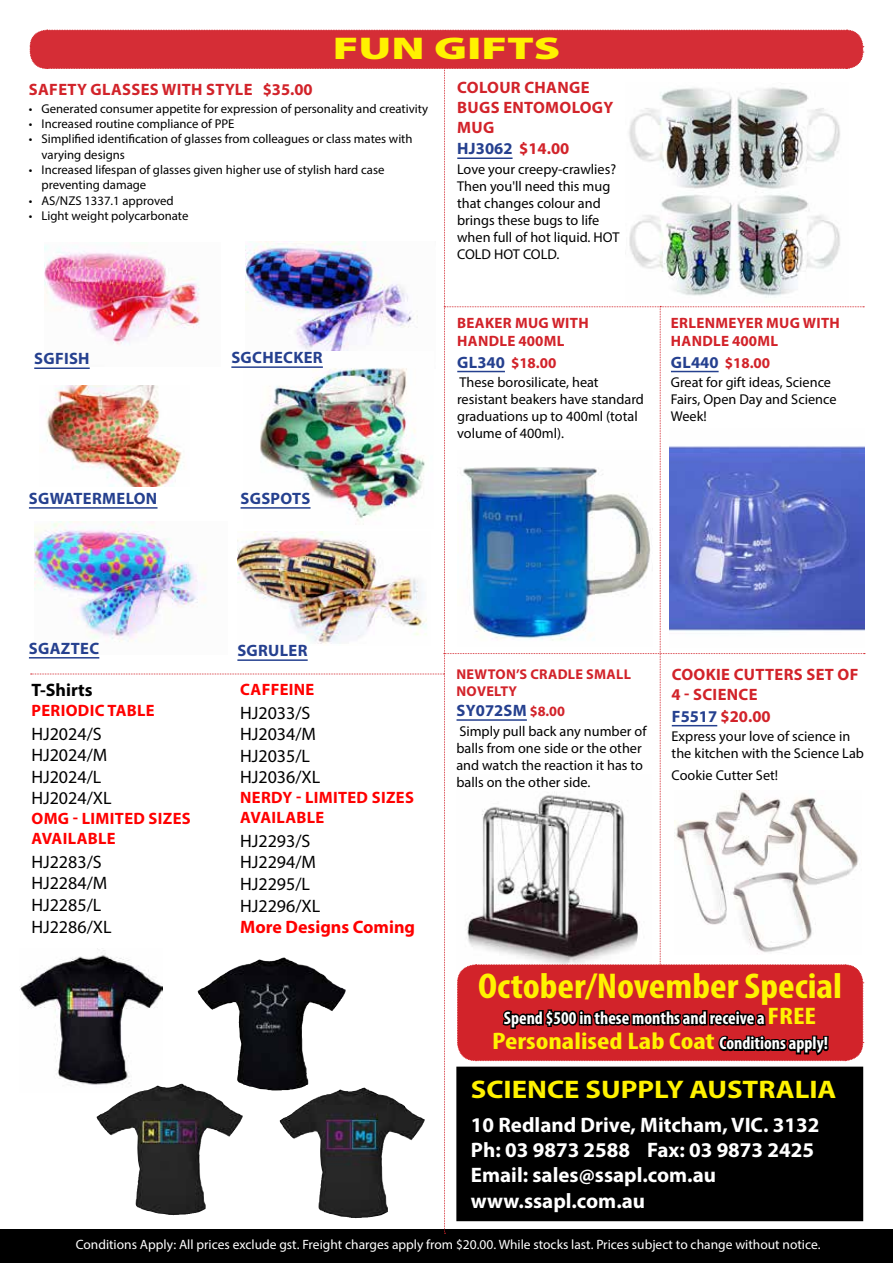
<style>
.page{position:relative;width:893px;height:1263px;background:#fff}
.page>*{position:absolute;margin:0;border:0;box-sizing:border-box;transform-origin:0 0}
.t1{font:700 condensed 36px "Myriad Pro";color:#fff200;scale:1.1 1}
.t2{font:900 31.5px "Myriad Pro";color:#fff200;scale:1.5 1}
.t3{font:700 25.5px "Myriad Pro";color:#fff200;scale:1.13 1}
.t4{font:700 condensed 24px "Myriad Pro";color:#fff200;scale:1.23 1}
.t5{font:700 21px/25.2px "Myriad Pro";color:#fff}
.t6{font:18px/21.6px "Myriad Pro";color:#000}
.t7{font:700 condensed 18px "Myriad Pro";color:#fff}
.t8{font:700 18px "Myriad Pro";color:#f00}
.t9{font:700 18px "Myriad Pro";color:#000}
.t10{font:700 16.5px/19.8px "Myriad Pro";letter-spacing:.02em;color:#d2232a}
.t11{font:700 16.5px "Myriad Pro";letter-spacing:.02em;color:#f00}
.t12{font:700 16.5px "Myriad Pro";letter-spacing:.02em;color:#25408f}
.t13{font:700 16.5px/21.9px "Myriad Pro";color:#d2232a}
.t14{font:700 16.5px "Myriad Pro";color:#25408f}
.t15{font:700 15px/21.9px "Myriad Pro";letter-spacing:.01em;color:#d2232a;text-align:right}
.t16{font:14.25px/17.1px "Myriad Pro";color:#000}
.t17{font:700 14.25px "Myriad Pro";letter-spacing:.02em;color:#d2232a}
.t18{font:13.5px "Myriad Pro";color:#fff}
.t19{font:12.75px/15.3px "Myriad Pro";color:#000}
.s1{color:#d2232a}
.s2{font-size:16.5px;color:#25408f}
.s3{font-size:14.25px;color:#d2232a}
.s4{color:#25408f}
.s5{font-size:24px;color:#fff200}
.s6{font-size:18px;color:#fff}
</style>
<div class="page">
<div style="left:0;top:1230px;width:893px;height:33px;background:#000"></div>
<img style="left:20px;top:982px;width:9px;height:20px">
<img style="left:29px;top:29px;width:836px;height:1205px">
<h2 class="t2" style="left:333px;top:28px;width:153px">FUN GIFTS</h2>
<p class="t10" style="left:29px;top:79px;width:20px">SAFETY</p>
<p class="t10" style="left:91px;top:79px;width:22px">GLASSES</p>
<p class="t10" style="left:162px;top:79px;width:55px">WITH STYLE</p>
<p class="t10" style="left:263px;top:79px;width:52px">$35.00</p>
<p class="t19" style="left:29px;top:101px;width:401px">• Generated consumer appetite for expression of personality and creativity</p>
<p class="t19" style="left:29px;top:116px;width:207px">• Increased routine compliance of PPE</p>
<p class="t19" style="left:41px;top:131px;width:373px;text-indent:-13px">• Simplified identification of glasses from colleagues or class mates with varying designs</p>
<p class="t19" style="left:41px;top:162px;width:344px;text-indent:-13px">• Increased lifespan of glasses given higher use of stylish hard case preventing damage</p>
<p class="t19" style="left:29px;top:192px;width:146px">• AS/NZS 1337.1 approved</p>
<p class="t19" style="left:29px;top:208px;width:161px">• Light weight polycarbonate</p>
<p class="t12" style="left:34px;top:348px;width:55px">SGFISH</p>
<p class="t12" style="left:231px;top:347px;width:93px">SGCHECKER</p>
<p class="t12" style="left:29px;top:488px;width:130px">SGWATERMELON</p>
<p class="t12" style="left:241px;top:488px;width:71px">SGSPOTS</p>
<p class="t10" style="left:457px;top:77px;width:156px">COLOUR CHANGE<br>BUGS ENTOMOLOGY<br>MU G</p>
<p class="t14" style="left:457px;top:138px;width:114px">HJ3062 <span class="s1">$14.00</span></p>
<p class="t16" style="left:457px;top:160px;width:164px">Love your creepy-crawlies?<br>Then you'll need this mug that changes colour and brings these bugs to life when full of hot liquid. HOT<br>COLD HOT COLD.</p>
<p class="t15" style="left:457px;top:313px;width:133px;line-height:18px;text-align:left">BEAKER MUG WITH<br>HANDLE</p>
<p class="t15" style="left:457px;top:329px;width:101px">400ML<br><span class="s2">GL340</span> $18.00</p>
<p class="t16" style="left:457px;top:373px;width:188px">These borosilicate, heat resistant beakers have standard graduations up to 400ml (total volume of 400ml).</p>
<p class="t15" style="left:671px;top:311px;width:19px">ERLENMEYER</p>
<p class="t15" style="left:766px;top:311px;width:75px">MUG WITH</p>
<p class="t15" style="left:671px;top:329px;width:21px">HANDLE</p>
<p class="t15" style="left:671px;top:329px;width:101px">400ML<br><span class="s2">GL440</span> $18.00</p>
<p class="t16" style="left:671px;top:373px;width:167px">Great for gift ideas, Science<br>Fairs, Open Day and Science<br>Week!</p>
<p class="t12" style="left:29px;top:638px;width:72px">SGAZTEC</p>
<p class="t12" style="left:237px;top:640px;width:72px">SGRULER</p>
<p class="t9" style="left:31px;top:678px;width:63px">T-SHIRTS</p>
<p class="t11" style="left:32px;top:699px;width:56px">PERIODIC</p>
<p class="t11" style="left:108px;top:699px;width:19px">TABLE</p>
<p class="t6" style="left:31px;top:722px;width:82px">HJ2024/S<br>HJ2024/M<br>HJ2024/L<br>HJ2024/XL</p>
<p class="t11" style="left:32px;top:808px;width:69px">OMG - LIMITED</p>
<p class="t11" style="left:149px;top:808px;width:34px">SIZES</p>
<p class="t11" style="left:32px;top:828px;width:21px">AVAILABLE</p>
<p class="t6" style="left:31px;top:850px;width:82px">HJ2283/S<br>HJ2284/M<br>HJ2285/L<br>HJ2286/XL</p>
<p class="t11" style="left:240px;top:678px;width:21px">CAFFEINE</p>
<p class="t6" style="left:240px;top:701px;width:82px">HJ2033/S<br>HJ2034/M<br>HJ2035/L<br>HJ2036/XL</p>
<p class="t11" style="left:240px;top:787px;width:23px">NERDY</p>
<p class="t11" style="left:296px;top:787px;width:28px">- LIMITED</p>
<p class="t11" style="left:372px;top:787px;width:34px">SIZES</p>
<p class="t11" style="left:240px;top:807px;width:21px">AVAILABLE</p>
<p class="t6" style="left:240px;top:830px;width:82px">HJ2293/S<br>HJ2294/M<br>HJ2295/L<br>HJ2296/XL</p>
<p class="t8" style="left:240px;top:915px;width:177px">MORE DESIGNS COMING</p>
<p class="t17" style="left:456px;top:665px;width:84px">NEWTON’S CRADLE</p>
<p class="t17" style="left:586px;top:665px;width:10px">SMALL</p>
<p class="t17" style="left:456px;top:682px;width:30px">NOVELTY</p>
<p class="t12" style="left:456px;top:700px;width:110px">SY072SM <span class="s3">$8.00</span></p>
<p class="t16" style="left:456px;top:722px;width:192px">Simply pull back any number of balls from one side or the other and watch the reaction it has to balls on the other side.</p>
<p class="t10" style="left:672px;top:664px;width:73px">COOKIE CUTTERS</p>
<p class="t10" style="left:806px;top:664px;width:10px">SET</p>
<p class="t10" style="left:838px;top:664px;width:20px">OF</p>
<p class="t13" style="left:672px;top:683px;width:101px">4 - SCIENCE<br><span class="s4">F5517</span> $20.00</p>
<p class="t16" style="left:672px;top:728px;width:194px">Express your love of science in the kitchen with the Science Lab</p>
<p class="t16" style="left:672px;top:766px;width:108px">Cookie Cutter Set!</p>
<h1 class="t1" style="left:478px;top:964px;width:332px">October/November Special</h1>
<p class="t7" style="left:504px;top:1007px;width:314px">Spend $500 in these months and receive a <span class="s5">FREE</span></p>
<h3 class="t4" style="left:492px;top:1026px;width:274px">Personalised Lab Coat <span class="s6">Conditions apply!</span></h3>
<h3 class="t3" style="left:471px;top:1073px;width:325px">SCIENCE SUPPLY AUSTRALIA</h3>
<h3 class="t5" style="left:471px;top:1111px;width:350px">10 REDLAND DRIVE, MITCHAM, VIC. 3132<br>PH: 03 9873 2588 FAX: 03 9873 2425<br>EMAIL: SALES@SSAPL.COM.AU<br>WWW.SSAPL.COM.AU</h3>
<p class="t18" style="left:76px;top:1236px;width:746px">Conditions Apply: All prices exclude gst. Freight charges apply from $20.00. While stocks last. Prices subject to change without notice.</p>
</div>
